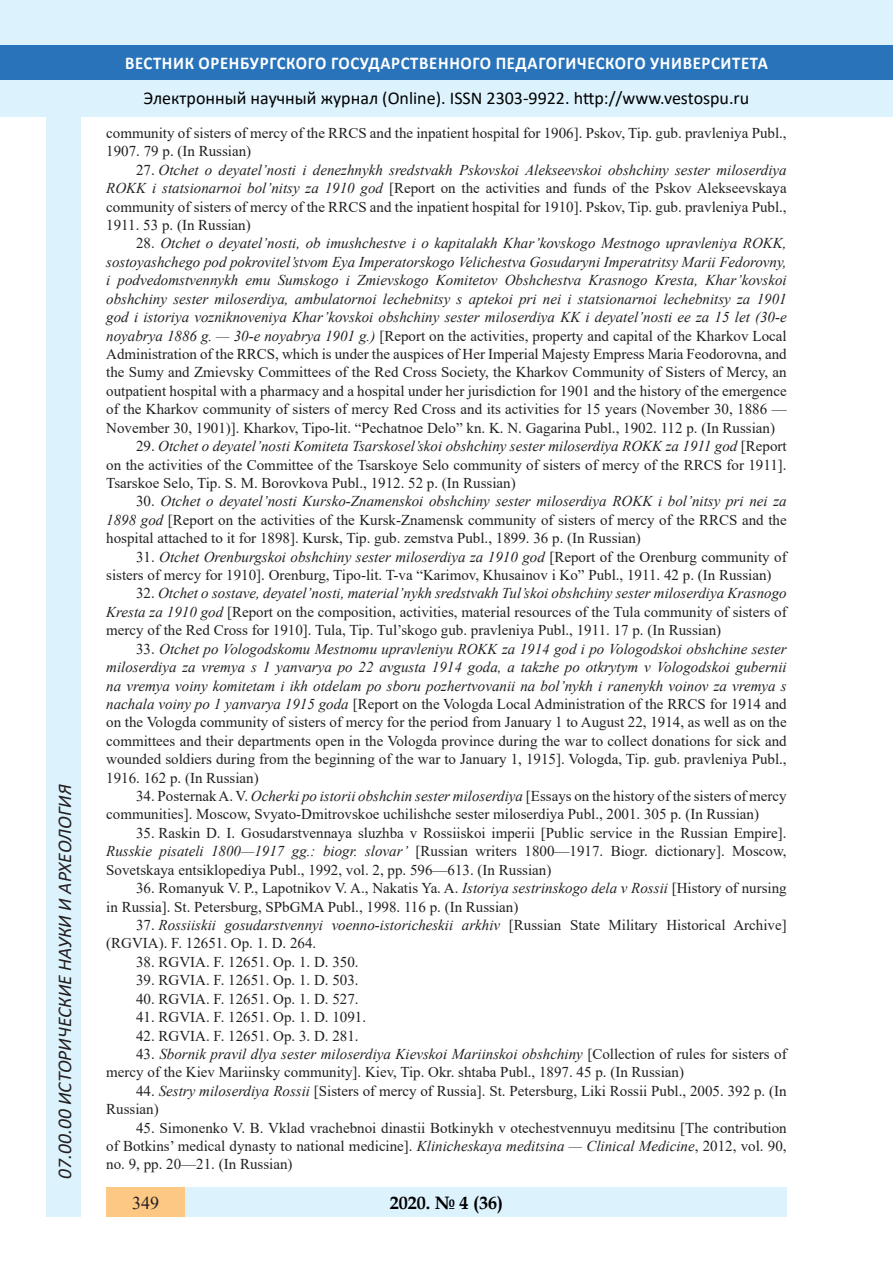
<style>
.page{position:relative;width:893px;height:1263px;background:#fff}
.page>*{position:absolute;margin:0;border:0;box-sizing:border-box;transform-origin:0 0}
.t1{font:italic 19.5px "Calibri";color:#231f20}
.t2{font:18px "Calibri";color:#000}
.t3{font:700 18px "Calibri";letter-spacing:.04em;color:#fff;scale:.93 1}
.t4{font:700 18px "Book Antiqua";color:#000}
.t5{font:18px "Times New Roman";color:#231f20}
.литература{font:15px/18.5px "Times New Roman";color:#231f20;text-align:justify}
.s1{font-style:italic}
</style>
<div class="page">
<div style="left:0;top:0;width:893px;height:116px;background:#dcf2fc"></div>
<div style="left:0;top:45px;width:893px;height:34px;background:#2873ba"></div>
<div style="left:47px;top:116px;width:34px;height:1101px;background:#dcf2fc"></div>
<div style="left:106px;top:1188px;width:681px;height:29px;background:#dcf2fc"></div>
<div style="left:106px;top:1188px;width:79px;height:29px;background:#fdc784"></div>
<h1 class="t1" style="left:51px;top:1179px;width:395px;rotate:-90deg">07.00.00 ИСТОРИЧЕСКИЕ НАУКИ И АРХЕОЛОГИЯ</h1>
<h1 class="t1" style="left:51px;top:1105px;width:206px;rotate:-90deg">БИОЛОГИЧЕСКИЕ НАУКИ</h1>
<h1 class="t1" style="left:51px;top:1169px;width:11px;rotate:-90deg">3</h1>
<p class="t3" style="left:125px;top:50px;width:693px">ВЕСТНИК ОРЕНБУРГСКОГО ГОСУДАРСТВЕННОГО ПЕДАГОГИЧЕСКОГО УНИВЕРСИТЕТА</p>
<p class="t2" style="left:144px;top:85px;width:607px">Электронный научный журнал (Online). ISSN 2303-9922. http://www.vestospu.ru</p>
<p class="t2" style="left:583px;top:85px;width:13px">t</p>
<p class="t2" style="left:583px;top:85px;width:13px">t</p>
<p class="литература" style="left:106px;top:123px;width:682px">community of sisters of mercy of the RRCS and the inpatient hospital for 1906]. Pskov, Tip. gub. pravleniya Publ.,<br>1907. 79 p. (In Russian)</p>
<p class="литература" style="left:106px;top:160px;width:682px;text-indent:30px">27. <span class="s1">Otchet o deyatel’nosti i denezhnykh sredstvakh Pskovskoi Alekseevskoi obshchiny sester miloserdiya ROKK i statsionarnoi bol’nitsy za 1910 god</span> [Report on the activities and funds of the Pskov Alekseevskaya community of sisters of mercy of the RRCS and the inpatient hospital for 1910]. Pskov, Tip. gub. pravleniya Publ., 1911. 53 p. (In Russian)</p>
<p class="литература" style="left:106px;top:234px;width:682px;text-indent:30px">28. <span class="s1">Otchet o deyatel’nosti, ob imushchestve i o kapitalakh Khar’kovskogo Mestnogo upravleniya ROKK, sostoyashchego pod pokrovitel’stvom Eya Imperatorskogo Velichestva Gosudaryni Imperatritsy Marii Fedorovny, i podvedomstvennykh emu Sumskogo i Zmievskogo Komitetov Obshchestva Krasnogo Kresta, Khar’kovskoi obshchiny sester miloserdiya, ambulatornoi lechebnitsy s aptekoi pri nei i statsionarnoi lechebnitsy za 1901 god i istoriya vozniknoveniya Khar’kovskoi obshchiny sester miloserdiya KK i deyatel’nosti ee za 15 let (30-e noyabrya 1886 g. — 30-e noyabrya 1901 g.)</span> [Report on the activities, property and capital of the Kharkov Local Administration of the RRCS, which is under the auspices of Her Imperial Majesty Empress Maria Feodorovna, and the Sumy and Zmievsky Committees of the Red Cross Society, the Kharkov Community of Sisters of Mercy, an outpatient hospital with a pharmacy and a hospital under her jurisdiction for 1901 and the history of the emergence of the Kharkov community of sisters of mercy Red Cross and its activities for 15 years (November 30, 1886 — November 30, 1901)]. Kharkov, Tipo-lit. “Pechatnoe Delo” kn. K. N. Gagarina Publ., 1902. 112 p. (In Russian)</p>
<p class="литература" style="left:106px;top:436px;width:682px;text-indent:30px">29. <span class="s1">Otchet o deyatel’nosti Komiteta Tsarskosel’skoi obshchiny sester miloserdiya ROKK za 1911 god</span> [Report on the activities of the Committee of the Tsarskoye Selo community of sisters of mercy of the RRCS for 1911].<br>Tsarskoe Selo, Tip. S. M. Borovkova Publ., 1912. 52 p. (In Russian)</p>
<p class="литература" style="left:106px;top:492px;width:682px;text-indent:30px">30. <span class="s1">Otchet o deyatel’nosti Kursko-Znamenskoi obshchiny sester miloserdiya ROKK i bol’nitsy pri nei za 1898 god</span> [Report on the activities of the Kursk-Znamensk community of sisters of mercy of the RRCS and the hospital attached to it for 1898]. Kursk, Tip. gub. zemstva Publ., 1899. 36 p. (In Russian)</p>
<p class="литература" style="left:106px;top:547px;width:682px;text-indent:30px">31. <span class="s1">Otchet Orenburgskoi obshchiny sester miloserdiya za 1910 god</span> [Report of the Orenburg community of sisters of mercy for 1910]. Orenburg, Tipo-lit. T-va “Karimov, Khusainov i Ko” Publ., 1911. 42 p. (In Russian)</p>
<p class="литература" style="left:106px;top:584px;width:682px;text-indent:30px">32. <span class="s1">Otchet o sostave, deyatel’nosti, material’nykh sredstvakh Tul’skoi obshchiny sester miloserdiya Krasnogo Kresta za 1910 god</span> [Report on the composition, activities, material resources of the Tula community of sisters of mercy of the Red Cross for 1910]. Tula, Tip. Tul’skogo gub. pravleniya Publ., 1911. 17 p. (In Russian)</p>
<p class="литература" style="left:106px;top:639px;width:682px;text-indent:30px">33. <span class="s1">Otchet po Vologodskomu Mestnomu upravleniyu ROKK za 1914 god i po Vologodskoi obshchine sester miloserdiya za vremya s 1 yanvarya po 22 avgusta 1914 goda, a takzhe po otkrytym v Vologodskoi gubernii na vremya voiny komitetam i ikh otdelam po sboru pozhertvovanii na bol’nykh i ranenykh voinov za vremya s nachala voiny po 1 yanvarya 1915 goda</span> [Report on the Vologda Local Administration of the RRCS for 1914 and on the Vologda community of sisters of mercy for the period from January 1 to August 22, 1914, as well as on the committees and their departments open in the Vologda province during the war to collect donations for sick and wounded soldiers during from the beginning of the war to January 1, 1915]. Vologda, Tip. gub. pravleniya Publ., 1916. 162 p. (In Russian)</p>
<p class="литература" style="left:106px;top:786px;width:682px;text-indent:30px">34. Posternak A. V. <span class="s1">Ocherki po istorii obshchin sester miloserdiya</span> [Essays on the history of the sisters of mercy communities]. Moscow, Svyato-Dmitrovskoe uchilishche sester miloserdiya Publ., 2001. 305 p. (In Russian)</p>
<p class="литература" style="left:106px;top:823px;width:682px;text-indent:30px">35. Raskin D. I. Gosudarstvennaya sluzhba v Rossiiskoi imperii [Public service in the Russian Empire].<br><span class="s1">Russkie pisateli 1800—1917 gg.: biogr. slovar’</span> [Russian writers 1800—1917. Biogr. dictionary]. Moscow, Sovetskaya entsiklopediya Publ., 1992, vol. 2, pp. 596—613. (In Russian)</p>
<p class="литература" style="left:106px;top:878px;width:682px;text-indent:30px">36. Romanyuk V. P., Lapotnikov V. A., Nakatis Ya. A. <span class="s1">Istoriya sestrinskogo dela v Rossii</span> [History of nursing in Russia]. St. Petersburg, SPbGMA Publ., 1998. 116 p. (In Russian)</p>
<p class="литература" style="left:106px;top:915px;width:682px;text-indent:30px">37. <span class="s1">Rossiiskii gosudarstvennyi voenno-istoricheskii arkhiv</span> [Russian State Military Historical Archive] (RGVIA). F. 12651. Op. 1. D. 264.</p>
<p class="литература" style="left:136px;top:952px;width:224px">38. RGVIA. F. 12651. Op. 1. D. 350.</p>
<p class="литература" style="left:136px;top:970px;width:224px">39. RGVIA. F. 12651. Op. 1. D. 503.</p>
<p class="литература" style="left:136px;top:989px;width:224px">40. RGVIA. F. 12651. Op. 1. D. 527.</p>
<p class="литература" style="left:136px;top:1007px;width:232px">41. RGVIA. F. 12651. Op. 1. D. 1091.</p>
<p class="литература" style="left:136px;top:1026px;width:224px">42. RGVIA. F. 12651. Op. 3. D. 281.</p>
<p class="литература" style="left:106px;top:1044px;width:682px;text-indent:30px">43. <span class="s1">Sbornik pravil dlya sester miloserdiya Kievskoi Mariinskoi obshchiny</span> [Collection of rules for sisters of mercy of the Kiev Mariinsky community]. Kiev, Tip. Okr. shtaba Publ., 1897. 45 p. (In Russian)</p>
<p class="литература" style="left:106px;top:1081px;width:682px;text-indent:30px">44. <span class="s1">Sestry miloserdiya Rossii</span> [Sisters of mercy of Russia]. St. Petersburg, Liki Rossii Publ., 2005. 392 p. (In<br>Russian)</p>
<p class="литература" style="left:106px;top:1118px;width:682px;text-indent:30px">45. Simonenko V. B. Vklad vrachebnoi dinastii Botkinykh v otechestvennuyu meditsinu [The contribution of Botkins’ medical dynasty to national medicine]. <span class="s1">Klinicheskaya meditsina — Clinical Medicine</span>, 2012, vol. 90, no. 9, pp. 20—21. (In Russian)</p>
<p class="t4" style="left:390px;top:1190px;width:115px">2020. № 4 (36)</p>
<p class="t5" style="left:132px;top:1190px;width:28px">349</p>
<p class="t4" style="left:460px;top:1190px;width:10px">2</p>
<p class="t4" style="left:408px;top:1190px;width:19px">18</p>
<p class="t4" style="left:460px;top:1190px;width:39px">1 25</p>
</div>
